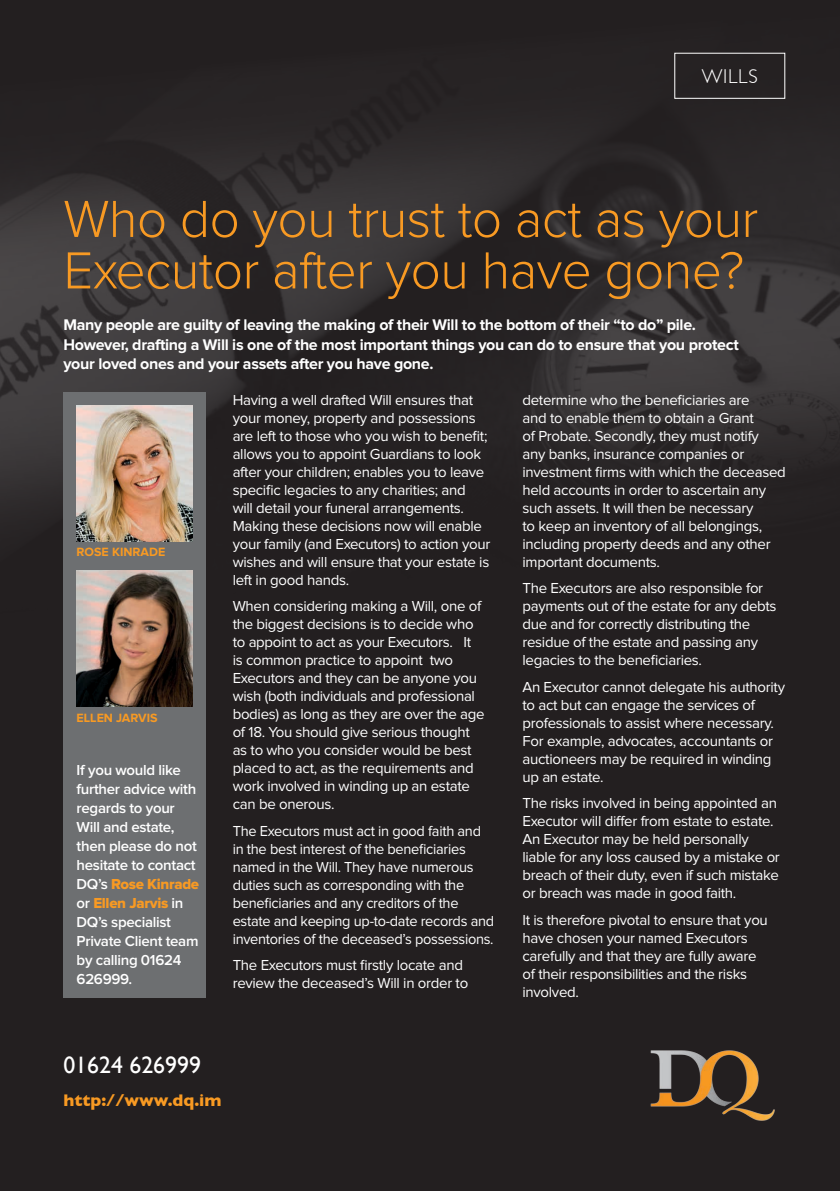
<style>
.page{position:relative;width:840px;height:1191px;background:#fff}
.page>*{position:absolute;margin:0;border:0;box-sizing:border-box;transform-origin:0 0}
.t1{font:300 54px/51.4px "Proxima Nova";letter-spacing:-.01em;color:#f89a23}
.t2{font:23.8px "Gill Sans";color:#fff}
.t3{font:300 20px "Gill Sans";letter-spacing:.04em;color:#fff}
.t4{font:700 17.2px "Gill Sans";color:#f89a23}
.t5{font:700 16px/19.2px "Proxima Nova";letter-spacing:-.02em;color:#fff}
.t6{font:15px/18px "Proxima Nova";letter-spacing:-.02em;color:#fff}
.t7{font:600 15px/19px "Proxima Nova";letter-spacing:-.02em;color:#fff}
.t8{font:15px/19px "Proxima Nova Extrabld";letter-spacing:-.02em;color:#f89a23}
.t9{font:700 12.4px "Proxima Nova";color:#f89a23}
.s1{font-family:"Proxima Nova";font-weight:600;color:#fff}
</style>
<div class="page">
<div style="left:0;top:0;width:839px;height:1191px;background:#231f20"></div>
<img style="left:0;top:52px;width:839px;height:460px">
<div style="left:674px;top:53px;width:110px;height:46px;border:1px solid #fff"></div>
<img style="left:650px;top:1050px;width:125px;height:71px">
<div style="left:63px;top:393px;width:143px;height:605px;background:#6d6f71"></div>
<img style="left:77px;top:571px;width:116px;height:136px">
<img style="left:77px;top:406px;width:116px;height:136px">
<h3 class="t3" style="left:701px;top:60px;width:58px">WILLS</h3>
<h1 class="t1" style="left:63px;top:195px;width:696px">Who do you trust to act as your<br>Executor after you have gone?</h1>
<p class="t5" style="left:63px;top:316px;width:676px">Many people are guilty of leaving the making of their Will to the bottom of their “to do” pile.<br>However, drafting a Will is one of the most important things you can do to ensure that you protect your loved ones and your assets after you have gone.</p>
<p class="t9" style="left:77px;top:546px;width:90px">ROSE KINRADE</p>
<p class="t9" style="left:77px;top:712px;width:83px">ELLEN JARVIS</p>
<p class="t7" style="left:77px;top:761px;width:122px">If you would like further advice with regards to your<br>Will and estate, then please do not hesitate to contact</p>
<p class="t8" style="left:77px;top:875px;width:124px"><span class="s1">DQ’s</span> Rose Kinrade <span class="s1">or</span> Ellen Jarvis <span class="s1">in</span></p>
<p class="t7" style="left:77px;top:913px;width:123px">DQ’s specialist<br>Private Client team by calling 01624<br>626999.</p>
<p class="t6" style="left:232px;top:391px;width:259px">Having a well drafted Will ensures that your money, property and possessions are left to those who you wish to benefit; allows you to appoint Guardians to look after your children; enables you to leave specific legacies to any charities; and<br>will detail your funeral arrangements.<br>Making these decisions now will enable your family (and Executors) to action your wishes and will ensure that your estate is left in good hands.</p>
<p class="t6" style="left:232px;top:598px;width:253px">When considering making a Will, one of the biggest decisions is to decide who to appoint to act as your Executors. It is common practice to appoint two Executors and they can be anyone you wish (both individuals and professional bodies) as long as they are over the age of 18. You should give serious thought as to who you consider would be best placed to act, as the requirements and work involved in winding up an estate can be onerous.</p>
<p class="t6" style="left:232px;top:822px;width:263px">The Executors must act in good faith and in the best interest of the beneficiaries named in the Will. They have numerous duties such as corresponding with the beneficiaries and any creditors of the estate and keeping up-to-date records and inventories of the deceased’s possessions.</p>
<p class="t6" style="left:232px;top:957px;width:237px">The Executors must firstly locate and review the deceased’s Will in order to</p>
<h2 class="t2" style="left:63px;top:1050px;width:139px">01624 626999</h2>
<p class="t4" style="left:63px;top:1086px;width:159px">http://www.dq.im</p>
<p class="t6" style="left:522px;top:391px;width:265px">determine who the beneficiaries are<br>and to enable them to obtain a Grant<br>of Probate. Secondly, they must notify<br>any banks, insurance companies or investment firms with which the deceased held accounts in order to ascertain any such assets. It will then be necessary<br>to keep an inventory of all belongings, including property deeds and any other important documents.</p>
<p class="t6" style="left:522px;top:580px;width:255px">The Executors are also responsible for payments out of the estate for any debts due and for correctly distributing the residue of the estate and passing any legacies to the beneficiaries.</p>
<p class="t6" style="left:522px;top:678px;width:264px">An Executor cannot delegate his authority to act but can engage the services of professionals to assist where necessary.<br>For example, advocates, accountants or auctioneers may be required in winding up an estate.</p>
<p class="t6" style="left:522px;top:795px;width:259px">The risks involved in being appointed an Executor will differ from estate to estate.<br>An Executor may be held personally liable for any loss caused by a mistake or breach of their duty, even if such mistake or breach was made in good faith.</p>
<p class="t6" style="left:522px;top:911px;width:247px">It is therefore pivotal to ensure that you have chosen your named Executors carefully and that they are fully aware of their responsibilities and the risks involved.</p>
</div>
